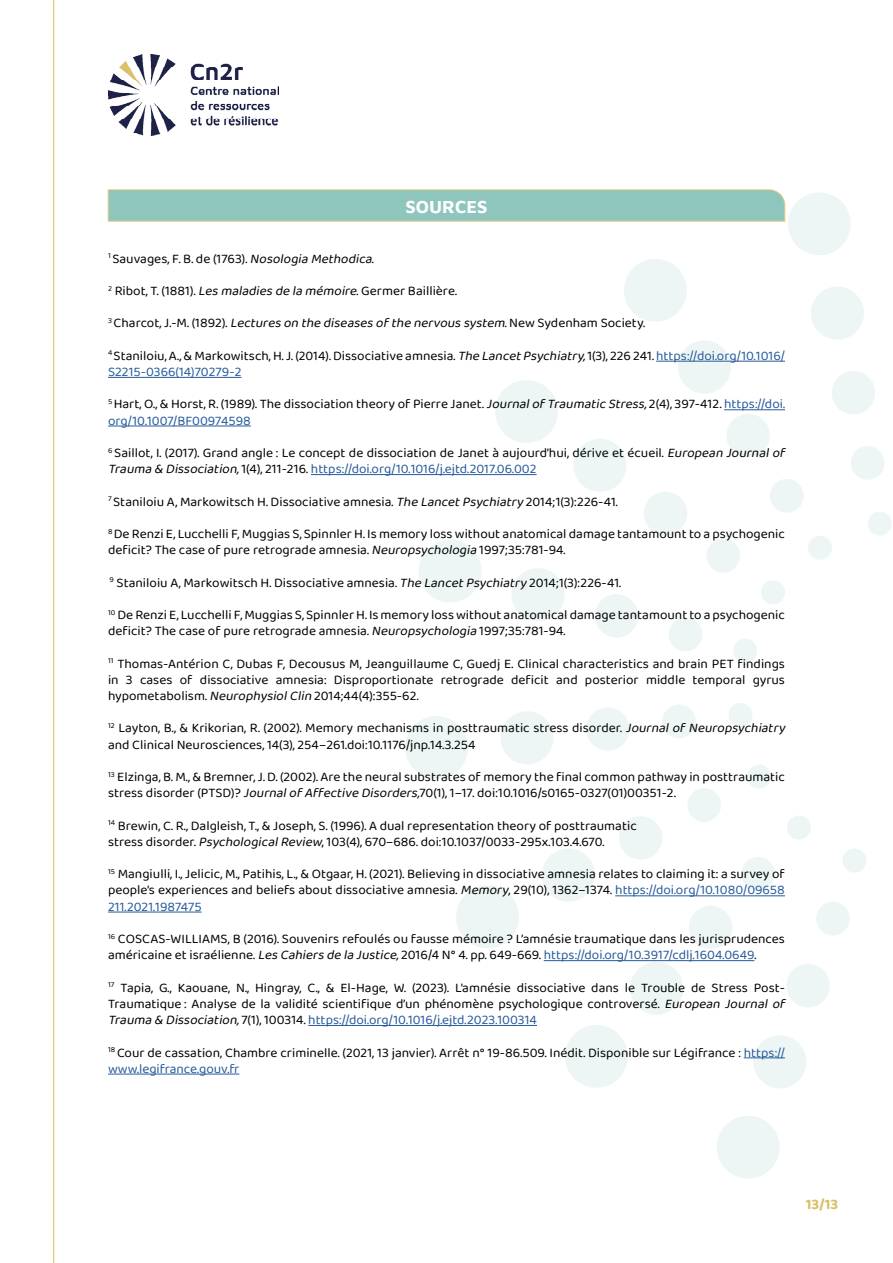
<style>
.page{position:relative;width:893px;height:1263px;background:#fff}
.page>*{position:absolute;margin:0;border:0;box-sizing:border-box;transform-origin:0 0}
.t1{font:18px "Maven Pro";color:#fff}
.t2{font:15px "Baloo 2";color:#dac069}
.t3{font:13.5px/16.2px "Baloo 2";color:#000}
.t4{font:italic 13.5px "Baloo 2";color:#000}
.s1{font-style:italic}
.s2{font-style:normal}
.s3{color:#275b9c}
</style>
<div class="page">
<img style="left:108px;top:54px;width:170px;height:81px">
<svg style="left:717px;top:1116px;width:63px;height:63px"></svg>
<svg style="left:750px;top:1035px;width:56px;height:53px"></svg>
<svg style="left:786px;top:964px;width:44px;height:43px"></svg>
<svg style="left:816px;top:902px;width:34px;height:33px"></svg>
<svg style="left:843px;top:849px;width:23px;height:23px"></svg>
<svg style="left:561px;top:961px;width:125px;height:127px"></svg>
<svg style="left:689px;top:906px;width:43px;height:43px"></svg>
<svg style="left:741px;top:857px;width:34px;height:34px"></svg>
<svg style="left:787px;top:816px;width:24px;height:23px"></svg>
<svg style="left:456px;top:885px;width:63px;height:63px"></svg>
<svg style="left:542px;top:849px;width:53px;height:53px"></svg>
<svg style="left:619px;top:816px;width:43px;height:44px"></svg>
<svg style="left:687px;top:788px;width:34px;height:34px"></svg>
<svg style="left:747px;top:765px;width:24px;height:24px"></svg>
<svg style="left:405px;top:716px;width:63px;height:63px"></svg>
<svg style="left:500px;top:711px;width:54px;height:53px"></svg>
<svg style="left:586px;top:707px;width:43px;height:44px"></svg>
<svg style="left:662px;top:705px;width:34px;height:33px"></svg>
<svg style="left:729px;top:703px;width:23px;height:24px"></svg>
<svg style="left:108px;top:189px;width:784px;height:473px"></svg>
<hr style="left:656px;top:361px;width:129px;height:1px;background:#275b9c">
<hr style="left:108px;top:377px;width:134px;height:1px;background:#275b9c">
<hr style="left:724px;top:409px;width:61px;height:1px;background:#275b9c">
<hr style="left:108px;top:426px;width:143px;height:1px;background:#275b9c">
<hr style="left:311px;top:474px;width:226px;height:1px;background:#275b9c">
<hr style="left:615px;top:895px;width:170px;height:1px;background:#275b9c">
<hr style="left:108px;top:912px;width:94px;height:1px;background:#275b9c">
<hr style="left:544px;top:960px;width:210px;height:1px;background:#275b9c">
<hr style="left:308px;top:1025px;width:229px;height:1px;background:#275b9c">
<hr style="left:744px;top:1057px;width:41px;height:1px;background:#275b9c">
<hr style="left:108px;top:1074px;width:131px;height:1px;background:#275b9c">
<hr style="left:53px;top:0;width:1px;height:1263px;background:#dac069">
<h1 class="t1" style="left:406px;top:194px;width:83px">SOURCES</h1>
<p class="t3" style="left:108px;top:251px;width:271px"><sup>1</sup> S auvages, F. B. de (176 3). <span class="s1">Nosologia Methodica.</span></p>
<p class="t3" style="left:108px;top:283px;width:350px"><sup>2</sup> Ribot, T. (1881). <span class="s1">Lesmaladiesde la mémoire</span>. Germer Baillière.</p>
<p class="t4" style="left:108px;top:314px;width:538px"><sup>3</sup> <span class="s2">Charcot, J.-M. (1892).</span> Lectureson the diseasesofthe nervoussystem.<span class="s2">New Sydenham Society.</span></p>
<p class="t3" style="left:108px;top:348px;width:678px"><sup>4</sup> Staniloiu, A., &amp; Markowitsch, H. J. (2014). Dissociative amnesia. <span class="s1">The LancetPsychiatry,</span>1(3), 226 241. <span class="s3">https://doi.org/10.1016/<br>S2215-0366(14)70279-2</span></p>
<p class="t3" style="left:108px;top:397px;width:678px"><sup>5</sup> Hart, O., &amp; Horst, R. (1989). The dissociation theory of Pierre Janet. <span class="s1">JournalofTraumaticStress,</span>2(4), 397‑412. <span class="s3">https://doi. org/10.1007/BF00974598</span></p>
<p class="t3" style="left:108px;top:445px;width:682px"><sup>6</sup> Saillot, I. (2017). Grand angle : Le concept de dissociation de Janet à aujourd’hui, dérive et écueil. <span class="s1">European Journalof<br>Trauma &amp; Dissociation,</span>1(4), 211‑216. <span class="s3">https://doi.org/10.1016/j.ejtd.2017.06.002</span></p>
<p class="t3" style="left:108px;top:494px;width:511px"><sup>7</sup> Staniloiu A, Markowitsch H. Dissociative amnesia. <span class="s1">The LancetPsychiatry</span> 2014;1(3):226-41.</p>
<p class="t3" style="left:108px;top:526px;width:678px"><sup>8</sup> De Renzi E, Lucchelli F, Muggias S, Spinnler H. Is memory loss without anatomical damage tantamount to a psychogenic deficit? The case of pure retrograde amnesia. <span class="s1">Neuropsychologia</span> 1997;35:781-94.</p>
<p class="t3" style="left:110px;top:575px;width:513px"><sup>9</sup> Staniloiu A, Markowitsch H. Dissociative amnesia. <span class="s1">The LancetPsychiatry</span> 2014;1(3):226-41.</p>
<p class="t3" style="left:108px;top:607px;width:678px"><sup>10</sup> De Renzi E, Lucchelli F, Muggias S, Spinnler H. Is memory loss without anatomical damage tantamount to a psychogenic deficit? The case of pure retrograde amnesia. <span class="s1">Neuropsychologia</span> 1997;35:781-94.</p>
<p class="t3" style="left:108px;top:656px;width:678px;text-align:justify"><sup>11</sup> Thomas-Antérion C, Dubas F, Decousus M, Jeanguillaume C, Guedj E. Clinical characteristics and brain PET findings in 3 cases of dissociative amnesia: Disproportionate retrograde deficit and posterior middle temporal gyrus hypometabolism. <span class="s1">NeurophysiolClin</span> 2014;44(4):355-62.</p>
<p class="t3" style="left:108px;top:721px;width:682px"><sup>12</sup> Layton, B., &amp; Krikorian, R. (2002). Memory mechanisms in posttraumatic stress disorder. <span class="s1">JournalofNeuropsychiatry </span>and Clinical Neurosciences, 14(3), 254–261.doi:10.1176/jnp.14.3.254</p>
<p class="t3" style="left:108px;top:769px;width:678px"><sup>13</sup> Elzinga, B. M., &amp; Bremner, J. D. (2002). Are the neural substrates of memory the final common pathway in posttraumatic stress disorder (PTSD)? <span class="s1">JournalofAffective Disorders,</span>70(1), 1–17. doi:10.1016/s0165-0327(01)00351-2.</p>
<p class="t3" style="left:108px;top:818px;width:530px"><sup>14</sup> Brewin, C. R., Dalgleish, T., &amp; Joseph, S. (1996). A dual representation theory of posttraumatic stress disorder. <span class="s1">PsychologicalReview</span>, 103(4), 670–686. doi:10.1037/0033-295x.103.4.670.</p>
<p class="t3" style="left:108px;top:866px;width:678px;text-align:justify"><sup>15</sup> Mangiulli, I., Jelicic, M., Patihis, L., &amp; Otgaar, H. (2021). Believing in dissociative amnesia relates to claiming it: a survey of people’s experiences and beliefs about dissociative amnesia. <span class="s1">Memory</span>, 29(10), 1362–1374. <span class="s3">https://doi.org/10.1080/09658<br>211.2021.1987475</span></p>
<p class="t3" style="left:108px;top:931px;width:678px"><sup>16</sup> COSCAS-WILLIAMS, B (2016). Souvenirs refoulés ou fausse mémoire ? L’amnésie traumatique dans les jurisprudences américaine et israélienne. <span class="s1">LesCahiersde la Justice,</span>2016/4 N° 4. pp. 649-669. <span class="s3">https://doi.org/10.3917/cdlj.1604.0649</span>.</p>
<p class="t3" style="left:108px;top:980px;width:682px"><sup>17</sup> Tapia, G., Kaouane, N., Hingray, C., &amp; El-Hage, W. (2023). L’amnésie dissociative dans le Trouble de Stress Post-<br>Traumatique : Analyse de la validité scientifique d’un phénomène psychologique controversé. <span class="s1">European Journal of<br>Trauma &amp; Dissociation,</span>7(1), 100314. <span class="s3">https://doi.org/10.1016/j.ejtd.2023.100314</span></p>
<p class="t3" style="left:108px;top:1045px;width:678px"><sup>18</sup> Cour de cassation, Chambre criminelle. (2021, 13 janvier). Arrêt n° 19-86.509. Inédit. Disponible sur Légifrance : <span class="s3">https:// www.legifrance.gouv.fr</span></p>
<p class="t2" style="left:806px;top:1194px;width:34px">13/13</p>
</div>
